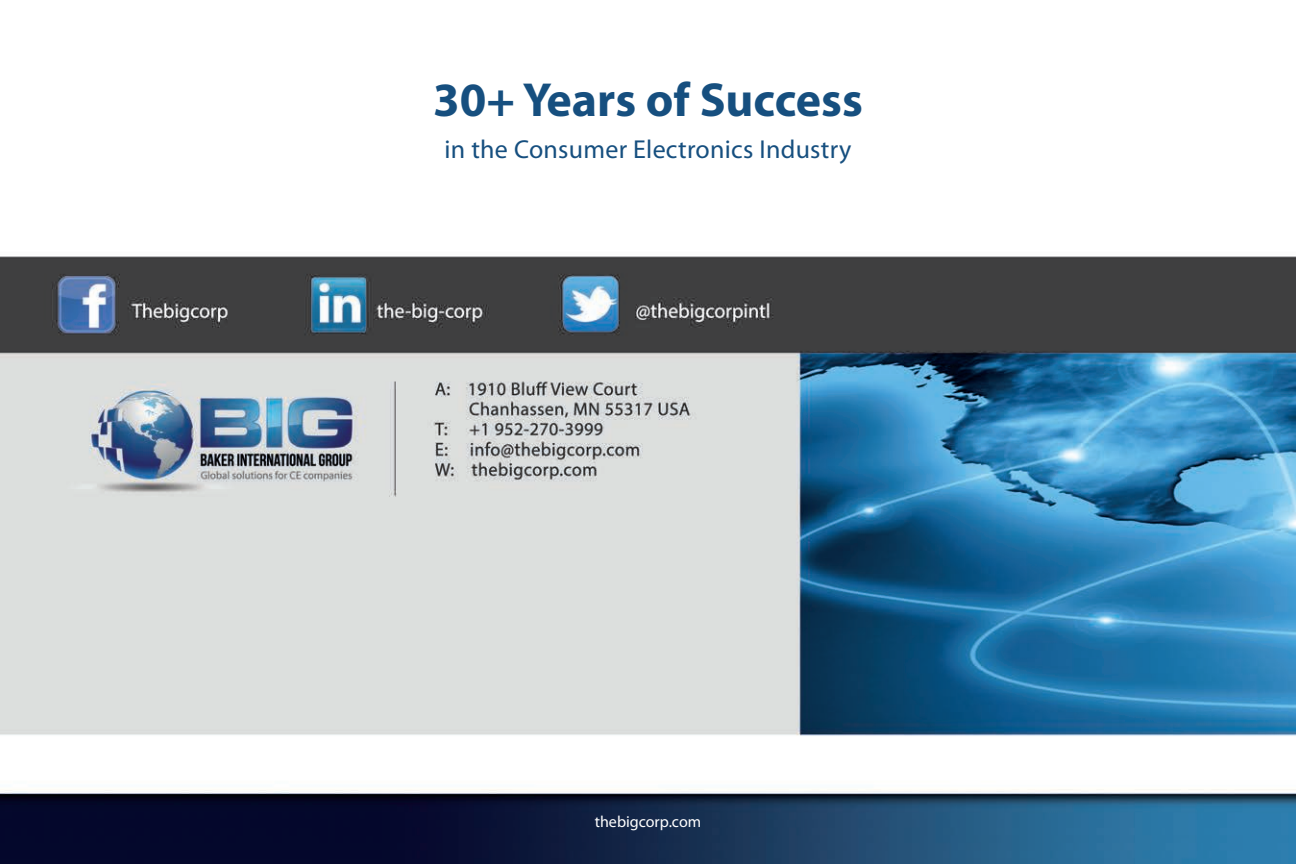
<style>
.page{position:relative;width:1296px;height:864px;background:#fff}
.page>*{position:absolute;margin:0;border:0;box-sizing:border-box;transform-origin:0 0}
.t1{font:700 48px "Myriad Pro";color:#164f7f}
.t2{font:26px "Myriad Pro";letter-spacing:.01em;color:#164f7f}
.t3{font:16px "Myriad Pro";color:#fff}
</style>
<div class="page">
<img style="left:0;top:256px;width:1296px;height:608px">
<p class="t1" style="left:433px;top:69px;width:431px">30+ Years of Success</p>
<p class="t2" style="left:445px;top:133px;width:408px">in the Consumer Electronics Industry</p>
<p class="t3" style="left:595px;top:812px;width:108px">thebigcorp.com</p>
</div>
